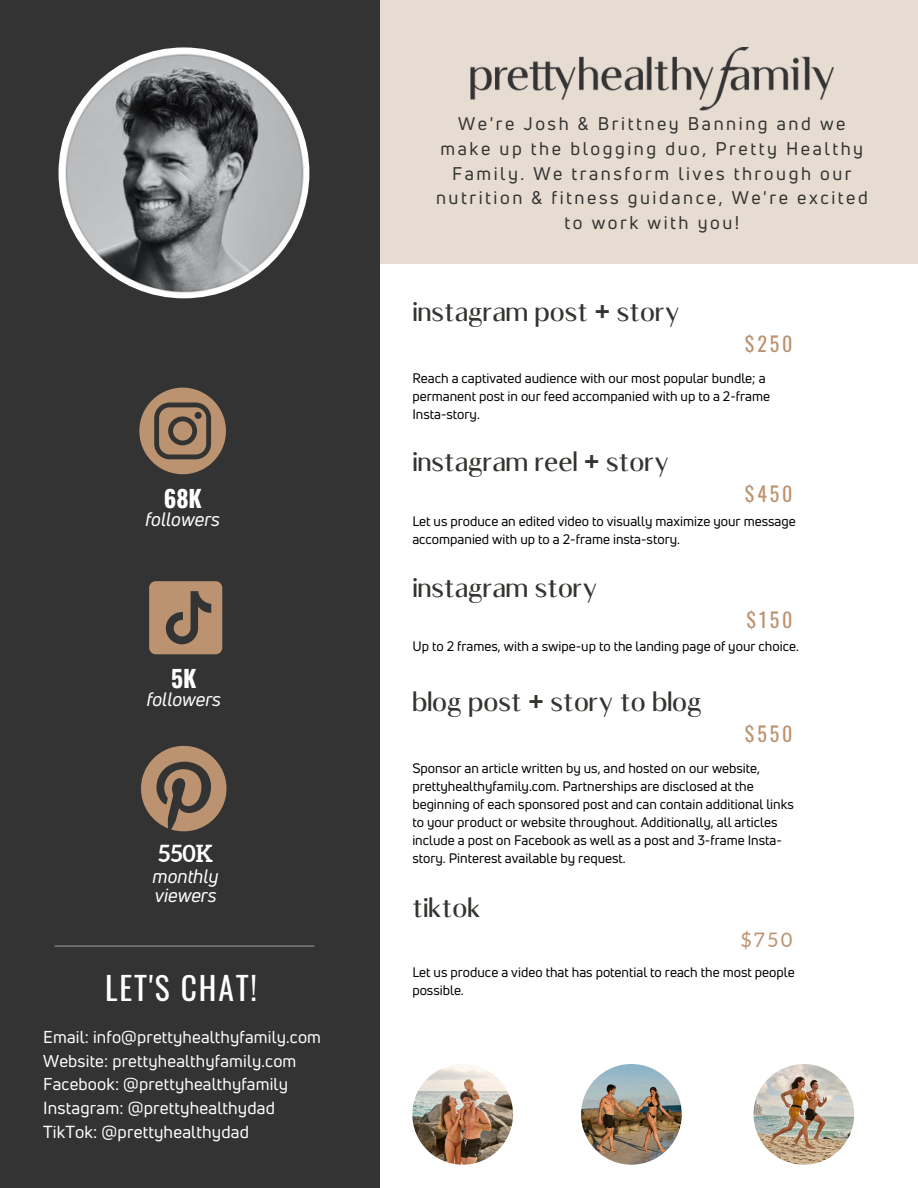
<style>
.page{position:relative;width:918px;height:1188px;background:#fff}
.page>*{position:absolute;margin:0;border:0;box-sizing:border-box;transform-origin:0 0}
.t1{font:31.5px "Oswald";letter-spacing:.06em;color:#fff}
.t2{font:26.85px "Luxia";color:#333330}
.t3{font:700 23.55px "Oswald";color:#fff}
.t4{font:700 23.55px "Aleo";color:#fff}
.t5{font:19.95px "Oswald";letter-spacing:.14em;color:#bc9371}
.t6{font:19.95px "Aleo";color:#bc9371}
.t7{font:italic 19.05px "Uni Neue";color:#fff}
.t8{font:18px/24.8px "Uni Neue";letter-spacing:.14em;color:#333330;text-align:center}
.t9{font:17.1px "Uni Neue";letter-spacing:.01em;color:#fff}
.t10{font:16.8px "Uni Neue";letter-spacing:.01em;color:#fff}
.t11{font:13.5px/18px "Uni Neue";color:#000}
.s1{font-family:"Noto Sans";font-weight:700}
</style>
<div class="page">
<div style="left:346px;top:0;width:572px;height:264px;background:#e6dcd2"></div>
<div style="left:0;top:0;width:380px;height:1188px;background:#333"></div>
<img style="left:59px;top:47px;width:250px;height:251px;border-radius:50%">
<hr style="left:55px;top:946px;width:259px;height:1px;background:#96908b">
<img style="left:412px;top:1064px;width:101px;height:101px;border-radius:50%">
<img style="left:581px;top:1064px;width:101px;height:101px;border-radius:50%">
<img style="left:754px;top:1064px;width:100px;height:101px;border-radius:50%">
<img style="left:471px;top:47px;width:363px;height:63px">
<svg style="left:149px;top:581px;width:73px;height:73px"></svg>
<svg style="left:139px;top:388px;width:87px;height:86px"></svg>
<svg style="left:141px;top:746px;width:85px;height:85px"></svg>
<p class="t3" style="left:164px;top:479px;width:40px">68K</p>
<p class="t7" style="left:146px;top:506px;width:76px">followers</p>
<p class="t3" style="left:171px;top:660px;width:27px">5K</p>
<p class="t7" style="left:147px;top:686px;width:76px">followers</p>
<p class="t4" style="left:158px;top:840px;width:56px">550K</p>
<p class="t7" style="left:153px;top:863px;width:68px">monthly</p>
<p class="t7" style="left:155px;top:882px;width:63px">viewers</p>
<p class="t1" style="left:105px;top:963px;width:153px">LET'S CHAT!</p>
<p class="t10" style="left:43px;top:1026px;width:279px">Email: info@prettyhealthyfamily.com</p>
<p class="t10" style="left:43px;top:1049px;width:255px">Website: prettyhealthyfamily.com</p>
<p class="t10" style="left:43px;top:1073px;width:246px">Facebook: @prettyhealthyfamily</p>
<p class="t9" style="left:43px;top:1096px;width:233px">Instagram: @prettyhealthydad</p>
<p class="t9" style="left:43px;top:1120px;width:207px">TikTok: @prettyhealthydad</p>
<p class="t8" style="left:436px;top:111px;width:433px">We're Josh &amp; Brittney Banning and we make up the blogging duo, Pretty Healthy Family. We transform lives through our nutrition &amp; fitness guidance, We're excited to work with you!</p>
<p class="t2" style="left:412px;top:295px;width:269px">instagram post <span class="s1">+</span> story</p>
<p class="t5" style="left:745px;top:328px;width:49px">$250</p>
<p class="t11" style="left:412px;top:369px;width:359px">Reach a captivated audience with our most popular bundle; a permanent post in our feed accompanied with up to a 2-frame<br>Insta-story.</p>
<p class="t2" style="left:412px;top:445px;width:258px">instagram reel <span class="s1">+</span> story</p>
<p class="t5" style="left:745px;top:478px;width:49px">$450</p>
<p class="t11" style="left:412px;top:512px;width:385px">Let us produce an edited video to visually maximize your message accompanied with up to a 2-frame insta-story.</p>
<p class="t2" style="left:412px;top:571px;width:187px">instagram story</p>
<p class="t5" style="left:747px;top:604px;width:47px">$150</p>
<p class="t11" style="left:412px;top:637px;width:388px">Up to 2 frames, with a swipe-up to the landing page of your choice.</p>
<p class="t2" style="left:412px;top:685px;width:291px">blog post <span class="s1">+</span> story to blog</p>
<p class="t5" style="left:745px;top:718px;width:49px">$550</p>
<p class="t11" style="left:412px;top:759px;width:383px">Sponsor an article written by us, and hosted on our website, prettyhealthyfamily.com. Partnerships are disclosed at the beginning of each sponsored post and can contain additional links to your product or website throughout. Additionally, all articles include a post on Facebook as well as a post and 3-frame Insta&shy;story. Pinterest available by request.</p>
<p class="t2" style="left:412px;top:891px;width:70px">tiktok</p>
<p class="t6" style="left:741px;top:928px;width:53px">$750</p>
<p class="t11" style="left:412px;top:963px;width:384px">Let us produce a video that has potential to reach the most people possible.</p>
</div>
